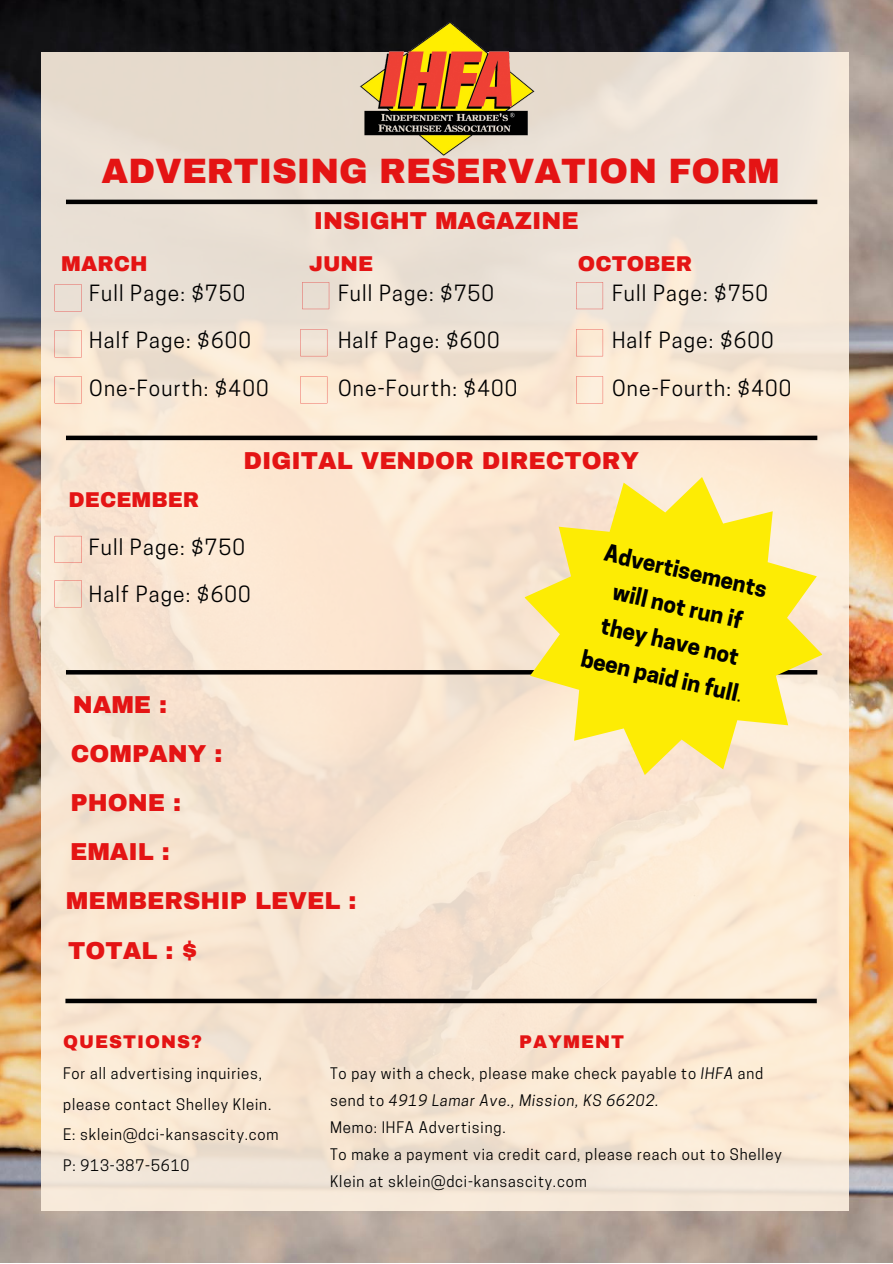
<style>
.page{position:relative;width:893px;height:1264px;background:#fff}
.page>*{position:absolute;margin:0;border:0;box-sizing:border-box;transform-origin:0 0}
.t1{font:900 34.5px "Archivo";color:#e41414}
.t2{font:900 24px "Archivo";color:#e41414}
.t3{font:700 22.2px/36px "Cooper Hewitt";color:#000;text-align:center}
.t4{font:21px "Cooper Hewitt";letter-spacing:.055em;color:#000}
.t5{font:900 21px "Archivo";color:#e41414}
.t6{font:900 18px "Archivo";letter-spacing:.055em;color:#e41414}
.t7{font:15px/27px "Cooper Hewitt";letter-spacing:.055em;color:#000}
.s1{font-weight:400}
.s2{font-style:italic}
</style>
<div class="page">
<img style="left:0;top:0;width:892px;height:1262px">
<div style="left:42px;top:52px;width:807px;height:1158px;background:linear-gradient(to bottom,#eee1d3,#fbe8d3)"></div>
<img style="left:355px;top:19px;width:182px;height:141px">
<svg style="left:55px;top:284px;width:27px;height:27px"></svg>
<svg style="left:55px;top:330px;width:27px;height:27px"></svg>
<svg style="left:55px;top:376px;width:27px;height:27px"></svg>
<svg style="left:302px;top:282px;width:27px;height:27px"></svg>
<svg style="left:300px;top:329px;width:27px;height:27px"></svg>
<svg style="left:576px;top:282px;width:27px;height:27px"></svg>
<svg style="left:576px;top:329px;width:27px;height:27px"></svg>
<svg style="left:576px;top:376px;width:27px;height:27px"></svg>
<svg style="left:300px;top:376px;width:27px;height:27px"></svg>
<div style="left:66px;top:435px;width:751px;height:5px;background:#000"></div>
<hr style="left:66px;top:200px;width:751px;height:4px;background:#000">
<svg style="left:55px;top:536px;width:27px;height:27px"></svg>
<svg style="left:55px;top:580px;width:27px;height:27px"></svg>
<hr style="left:66px;top:670px;width:751px;height:4px;background:#000">
<div style="left:65px;top:998px;width:751px;height:5px;background:#000"></div>
<svg style="left:524px;top:477px;width:298px;height:298px;background:#fbea56"></svg>
<h1 class="t1" style="left:102px;top:152px;width:679px">ADVERTISING RESERVATION FORM</h1>
<h2 class="t2" style="left:314px;top:208px;width:266px">INSIGHT MAGAZINE</h2>
<h3 class="t5" style="left:61px;top:252px;width:88px">MARCH</h3>
<h3 class="t4" style="left:89px;top:285px;width:158px">Full Page: $750</h3>
<h3 class="t4" style="left:89px;top:332px;width:163px">Half Page: $600</h3>
<h3 class="t4" style="left:89px;top:380px;width:181px">One-Fourth: $400</h3>
<h3 class="t5" style="left:309px;top:252px;width:66px">JUNE</h3>
<h3 class="t5" style="left:578px;top:252px;width:116px">OCTOBER</h3>
<h3 class="t4" style="left:338px;top:285px;width:158px">Full Page: $750</h3>
<h3 class="t4" style="left:338px;top:332px;width:163px">Half Page: $600</h3>
<h3 class="t4" style="left:338px;top:380px;width:181px">One-Fourth: $400</h3>
<h3 class="t4" style="left:612px;top:285px;width:158px">Full Page: $750</h3>
<h3 class="t4" style="left:612px;top:332px;width:163px">Half Page: $600</h3>
<h3 class="t4" style="left:612px;top:380px;width:181px">One-Fourth: $400</h3>
<h3 class="t5" style="left:69px;top:488px;width:132px">DECEMBER</h3>
<h2 class="t2" style="left:243px;top:448px;width:397px">DIGITAL VENDOR DIRECTORY</h2>
<h3 class="t4" style="left:89px;top:539px;width:158px">Full Page: $750</h3>
<h3 class="t4" style="left:89px;top:586px;width:163px">Half Page: $600</h3>
<h2 class="t2" style="left:73px;top:691px;width:96px">NAME :</h2>
<h2 class="t2" style="left:71px;top:740px;width:153px">COMPANY :</h2>
<h2 class="t2" style="left:70px;top:790px;width:112px">PHONE :</h2>
<h2 class="t2" style="left:70px;top:839px;width:101px">EMAIL :</h2>
<h2 class="t2" style="left:66px;top:888px;width:292px">MEMBERSHIP LEVEL :</h2>
<h2 class="t2" style="left:68px;top:937px;width:131px">TOTAL : $</h2>
<h3 class="t3" style="left:608px;top:537px;width:167px;rotate:13deg">Advertisements will not run if</h3>
<h3 class="t3" style="left:585px;top:642px;width:167px;rotate:13deg">been paid in full<span class="s1">.</span></h3>
<h3 class="t3" style="left:605px;top:610px;width:142px;rotate:13deg">they have not</h3>
<p class="t6" style="left:519px;top:1031px;width:106px">PAYMENT</p>
<p class="t6" style="left:63px;top:1032px;width:140px">QUESTIONS?</p>
<p class="t7" style="left:63px;top:1060px;width:217px;line-height:30.3px">For all advertising inquiries, please contact Shelley Klein.<br>E: sklein@dci-kansascity.com<br>P: 913-387-5610</p>
<p class="t7" style="left:330px;top:1062px;width:453px">To pay with a check, please make check payable to <span class="s2">IHFA</span> and send to <span class="s2">4919 Lamar Ave., Mission, KS 66202.<br></span>Memo: IHFA Advertising.<br>To make a payment via credit card, please reach out to Shelley Klein at sklein@dci-kansascity.com</p>
</div>
